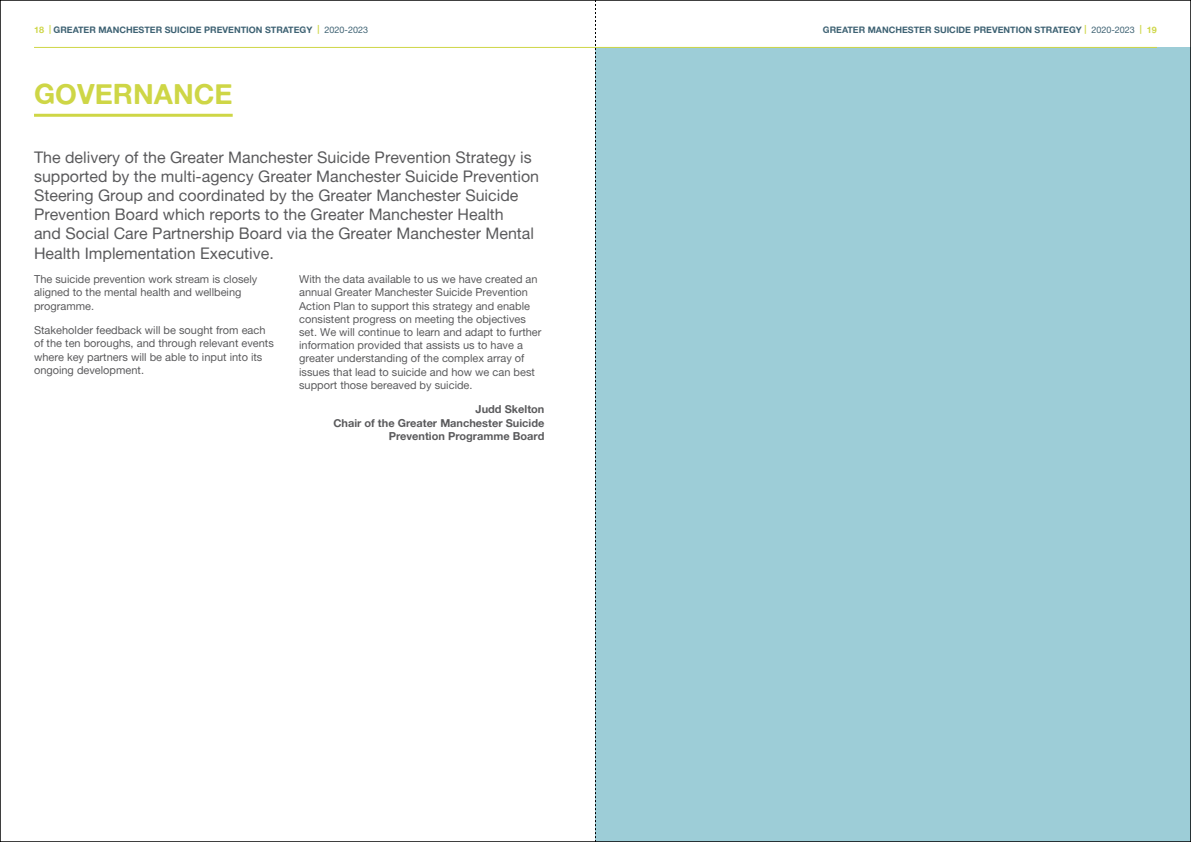
<style>
.page{position:relative;width:1191px;height:842px;background:#fff}
.page>*{position:absolute;margin:0;border:0;box-sizing:border-box;transform-origin:0 0}
.t1{font:28px "Alte Haas Grotesk Bold";color:#ced646}
.t2{font:16px/19.2px "Alte Haas Grotesk";color:#5a5a5c}
.t3{font:11px/13.2px "Alte Haas Grotesk";color:#5a5a5c}
.t4{font:11px/13.2px "Alte Haas Grotesk Bold";color:#5a5a5c;text-align:right}
.t5{font:9px "Alte Haas Grotesk Bold";color:#3e6273}
.s1{color:#ced646}
.s2{font-family:"Alte Haas Grotesk"}
</style>
<div class="page">
<div style="left:595px;top:48px;width:596px;height:794px;background:#9dcdd7"></div>
<hr style="left:34px;top:114px;width:199px;height:3px;background:#ced646">
<hr style="left:595px;top:47px;width:562px;height:1px;background:#ced646">
<hr style="left:34px;top:47px;width:561px;height:1px;background:#ced646">
<svg style="left:595px;top:0;width:1px;height:842px"></svg>
<p class="t5" style="left:34px;top:24px;width:335px"><span class="s1">18 |</span> GREATER MANCHESTER SUICIDE PREVENTION STRATEGY <span class="s1">|</span> <span class="s2">2020-2023</span></p>
<p class="t5" style="left:823px;top:24px;width:335px">GREATER MANCHESTER SUICIDE PREVENTION STRATEGY <span class="s1">|</span> <span class="s2">2020-2023</span> <span class="s1">| 19</span></p>
<h1 class="t1" style="left:34px;top:77px;width:200px">GOVERNANCE</h1>
<p class="t2" style="left:34px;top:147px;width:506px">The delivery of the Greater Manchester Suicide Prevention Strategy is supported by the multi-agency Greater Manchester Suicide Prevention Steering Group and coordinated by the Greater Manchester Suicide Prevention Board which reports to the Greater Manchester Health<br>and Social Care Partnership Board via the Greater Manchester Mental Health Implementation Executive.</p>
<p class="t3" style="left:34px;top:273px;width:225px">The suicide prevention work stream is closely aligned to the mental health and wellbeing programme.</p>
<p class="t3" style="left:34px;top:323px;width:241px">Stakeholder feedback will be sought from each of the ten boroughs, and through relevant events where key partners will be able to input into its ongoing development.</p>
<p class="t3" style="left:299px;top:273px;width:244px">With the data available to us we have created an annual Greater Manchester Suicide Prevention Action Plan to support this strategy and enable consistent progress on meeting the objectives set. We will continue to learn and adapt to further information provided that assists us to have a greater understanding of the complex array of issues that lead to suicide and how we can best support those bereaved by suicide.</p>
<p class="t4" style="left:333px;top:403px;width:213px">Judd Skelton<br>Chair of the Greater Manchester Suicide<br>Prevention Programme Board</p>
</div>
